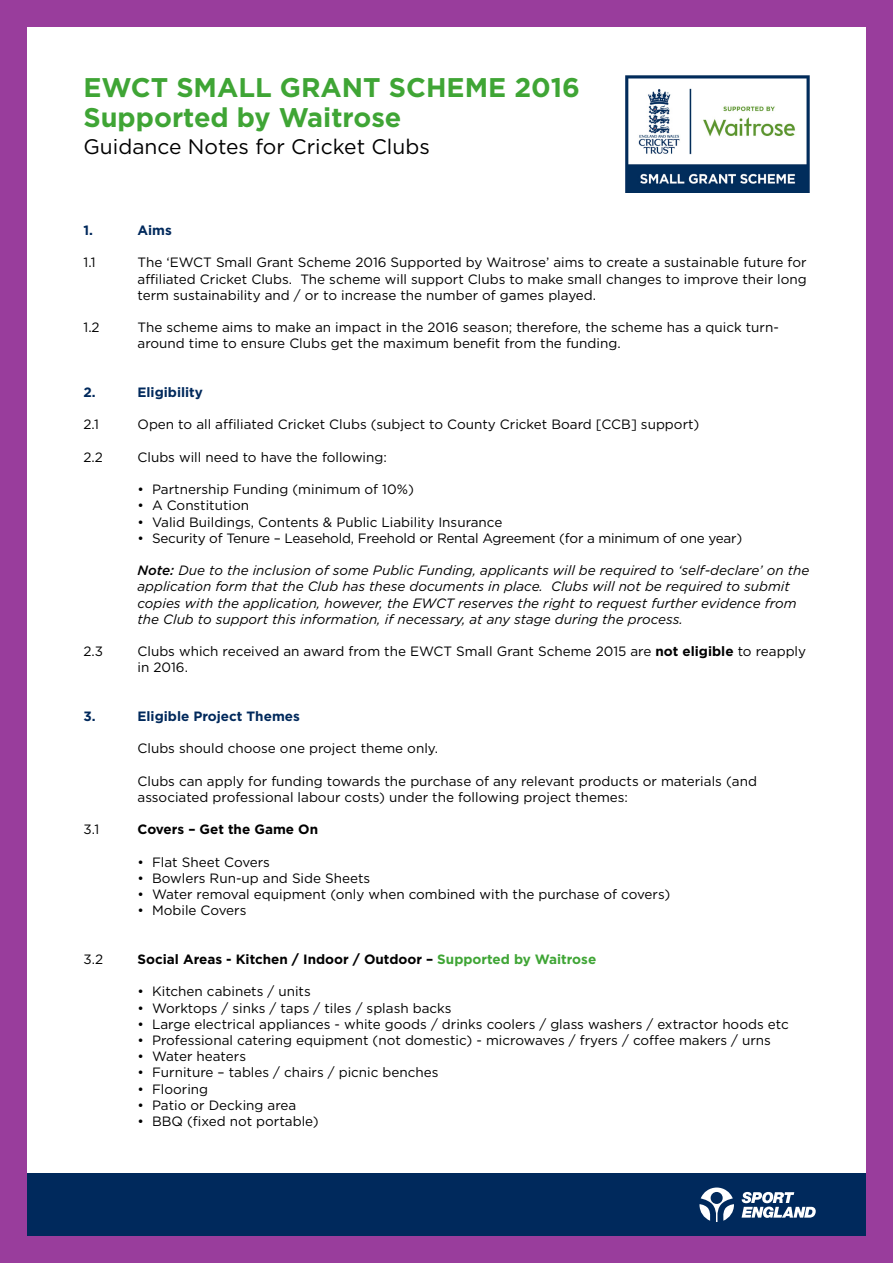
<style>
.page{position:relative;width:893px;height:1263px;background:#fff}
.page>*{position:absolute;margin:0;border:0;box-sizing:border-box;transform-origin:0 0}
.t1{font:700 27px/30px "Gotham";color:#3fa535}
.t2{font:21px "Gotham";color:#000}
.t3{font:13.5px/16.2px "Gotham";color:#000}
.t4{font:italic 13.5px/16.2px "Gotham";color:#000}
.t5{font:700 13.5px "Gotham";color:#000}
.t6{font:700 13.5px "Gotham";color:#00295c}
.s1{font-weight:500}
.s2{font-weight:700}
.s3{color:#3fa535}
</style>
<div class="page">
<div style="left:0;top:0;width:893px;height:1263px;border:27px solid #993d9c"></div>
<div style="left:27px;top:1173px;width:839px;height:63px;background:#00295c"></div>
<svg style="left:741px;top:1192px;width:75px;height:26px"></svg>
<svg style="left:699px;top:1187px;width:35px;height:35px"></svg>
<img style="left:625px;top:75px;width:184px;height:118px">
<h1 class="t1" style="left:84px;top:72px;width:498px">EWCT SMALL GRANT SCHEME 2016<br>Supported by Waitrose</h1>
<h2 class="t2" style="left:84px;top:135px;width:348px">Guidance Notes for Cricket Clubs</h2>
<p class="t6" style="left:84px;top:222px;width:11px">1.</p>
<p class="t6" style="left:138px;top:222px;width:36px">Aims</p>
<p class="t3" style="left:84px;top:254px;width:14px">1.1</p>
<p class="t3" style="left:138px;top:254px;width:671px;text-align:justify">The ‘EWCT Small Grant Scheme 2016 Supported by Waitrose’ aims to create a sustainable future for affiliated Cricket Clubs. The scheme will support Clubs to make small changes to improve their long term sustainability and / or to increase the number of games played.</p>
<p class="t3" style="left:84px;top:319px;width:18px">1.2</p>
<p class="t3" style="left:138px;top:319px;width:643px">The scheme aims to make an impact in the 2016 season; therefore, the scheme has a quick turn&shy;around time to ensure Clubs get the maximum benefit from the funding.</p>
<p class="t6" style="left:84px;top:384px;width:14px">2.</p>
<p class="t6" style="left:138px;top:384px;width:67px">Eligibility</p>
<p class="t3" style="left:84px;top:416px;width:17px">2.1</p>
<p class="t3" style="left:138px;top:416px;width:563px">Open to all affiliated Cricket Clubs (subject to County Cricket Board [CCB] support)</p>
<p class="t3" style="left:84px;top:449px;width:21px">2.2</p>
<p class="t3" style="left:138px;top:449px;width:251px">Clubs will need to have the following:</p>
<p class="t3" style="left:138px;top:481px;width:278px">• Partnership Funding (minimum of 10%)</p>
<p class="t3" style="left:138px;top:497px;width:113px">• A Constitution</p>
<p class="t3" style="left:138px;top:513px;width:366px">• Valid Buildings, Contents &amp; Public Liability Insurance</p>
<p class="t3" style="left:138px;top:530px;width:606px">• Security of Tenure – Leasehold, Freehold or Rental Agreement (for a minimum of one year)</p>
<p class="t4" style="left:138px;top:562px;width:673px"><span class="s1">Note:</span> Due to the inclusion of some Public Funding, applicants will be required to ‘self-declare’ on the application form that the Club has these documents in place. Clubs will not be required to submit copies with the application, however, the EWCT reserves the right to request further evidence from the Club to support this information, if necessary, at any stage during the process.</p>
<p class="t3" style="left:84px;top:643px;width:21px">2.3</p>
<p class="t3" style="left:138px;top:643px;width:670px">Clubs which received an award from the EWCT Small Grant Scheme 2015 are <span class="s2">not eligible</span> to reapply in 2016.</p>
<p class="t6" style="left:84px;top:708px;width:14px">3.</p>
<p class="t6" style="left:138px;top:708px;width:164px">Eligible Project Themes</p>
<p class="t3" style="left:138px;top:740px;width:302px">Clubs should choose one project theme only.</p>
<p class="t3" style="left:138px;top:773px;width:621px">Clubs can apply for funding towards the purchase of any relevant products or materials (and associated professional labour costs) under the following project themes:</p>
<p class="t3" style="left:84px;top:821px;width:17px">3.1</p>
<p class="t5" style="left:138px;top:822px;width:182px">Covers – Get the Game On</p>
<p class="t3" style="left:138px;top:854px;width:134px">• Flat Sheet Covers</p>
<p class="t3" style="left:138px;top:870px;width:234px">• Bowlers Run-up and Side Sheets</p>
<p class="t3" style="left:138px;top:886px;width:534px">• Water removal equipment (only when combined with the purchase of covers)</p>
<p class="t3" style="left:138px;top:902px;width:110px">• Mobile Covers</p>
<p class="t3" style="left:84px;top:951px;width:21px">3.2</p>
<p class="t5" style="left:138px;top:951px;width:460px">Social Areas - Kitchen / Indoor / Outdoor – <span class="s3">Supported by Waitrose</span></p>
<p class="t3" style="left:138px;top:983px;width:175px">• Kitchen cabinets / units</p>
<p class="t3" style="left:138px;top:999px;width:316px">• Worktops / sinks / taps / tiles / splash backs</p>
<p class="t3" style="left:138px;top:1016px;width:653px">• Large electrical appliances - white goods / drinks coolers / glass washers / extractor hoods etc</p>
<p class="t3" style="left:138px;top:1032px;width:635px">• Professional catering equipment (not domestic) - microwaves / fryers / coffee makers / urns</p>
<p class="t3" style="left:138px;top:1048px;width:110px">• Water heaters</p>
<p class="t3" style="left:138px;top:1064px;width:303px">• Furniture – tables / chairs / picnic benches</p>
<p class="t3" style="left:138px;top:1080px;width:72px">• Flooring</p>
<p class="t3" style="left:138px;top:1097px;width:160px">• Patio or Decking area</p>
<p class="t3" style="left:138px;top:1113px;width:183px">• BBQ (fixed not portable)</p>
</div>
